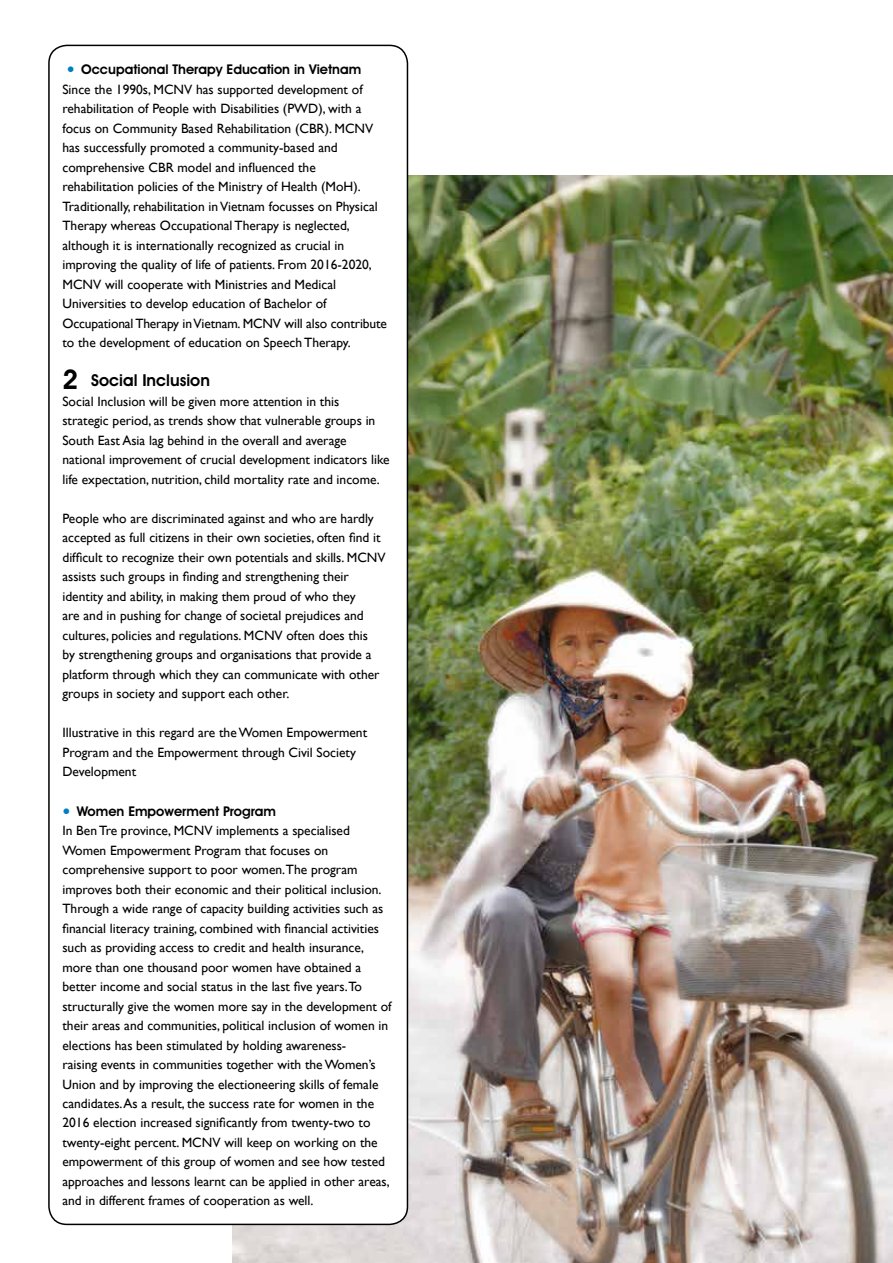
<style>
.page{position:relative;width:893px;height:1263px;background:#fff}
.page>*{position:absolute;margin:0;border:0;box-sizing:border-box;transform-origin:0 0}
.t1{font:600 27.15px "Avant Garde IT Cby BT";color:#000}
.t2{font:600 16.5px "Avant Garde IT Cby BT";color:#000}
.t3{font:13.5px/19.5px "Gill Sans";color:#000}
.t4{font:600 13.5px "Avant Garde IT Cby BT";color:#000}
.s1{font-family:"Gill Sans";font-weight:400;font-size:22.5px;color:#007dc5}
</style>
<div class="page">
<img style="left:232px;top:175px;width:661px;height:1088px">
<div style="left:49px;top:45px;width:358px;height:1179px;background:#fff;border-radius:18px"></div>
<div style="left:48px;top:45px;width:360px;height:1180px;border:2px solid #000;border-radius:18px"></div>
<p class="t4" style="left:67px;top:62px;width:296px"><span class="s1">•</span> Occupational Therapy Education in Vietnam</p>
<p class="t3" style="left:62px;top:80px;width:326px">Since the 1990s, MCNV has supported development of rehabilitation of People with Disabilities (PWD), with a focus on Community Based Rehabilitation (CBR). MCNV has successfully promoted a community-based and comprehensive CBR model and influenced the rehabilitation policies of the Ministry of Health (MoH).<br>Traditionally, rehabilitation in Vietnam focusses on Physical Therapy whereas Occupational Therapy is neglected, although it is internationally recognized as crucial in improving the quality of life of patients. From 2016-2020, MCNV will cooperate with Ministries and Medical Universities to develop education of Bachelor of Occupational Therapy in Vietnam. MCNV will also contribute to the development of education on Speech Therapy.</p>
<p class="t2" style="left:91px;top:371px;width:120px">Social Inclusion</p>
<p class="t3" style="left:62px;top:392px;width:329px">Social Inclusion will be given more attention in this<br>strategic period, as trends show that vulnerable groups in South East Asia lag behind in the overall and average national improvement of crucial development indicators like life expectation, nutrition, child mortality rate and income.</p>
<p class="t3" style="left:62px;top:508px;width:325px">People who are discriminated against and who are hardly accepted as full citizens in their own societies, often find it difficult to recognize their own potentials and skills. MCNV assists such groups in finding and strengthening their identity and ability, in making them proud of who they<br>are and in pushing for change of societal prejudices and cultures, policies and regulations. MCNV often does this<br>by strengthening groups and organisations that provide a platform through which they can communicate with other groups in society and support each other.</p>
<p class="t3" style="left:62px;top:723px;width:306px">Illustrative in this regard are the Women Empowerment<br>Program and the Empowerment through Civil Society<br>Development</p>
<p class="t4" style="left:62px;top:803px;width:215px"><span class="s1">•</span> Women Empowerment Program</p>
<p class="t3" style="left:62px;top:821px;width:331px">In Ben Tre province, MCNV implements a specialised Women Empowerment Program that focuses on comprehensive support to poor women.The program improves both their economic and their political inclusion.<br>Through a wide range of capacity building activities such as financial literacy training, combined with financial activities such as providing access to credit and health insurance, more than one thousand poor women have obtained a better income and social status in the last five years.To structurally give the women more say in the development of their areas and communities, political inclusion of women in elections has been stimulated by holding awareness-<br>raising events in communities together with the Women’s Union and by improving the electioneering skills of female candidates. As a result, the success rate for women in the 2016 election increased significantly from twenty-two to twenty-eight percent. MCNV will keep on working on the empowerment of this group of women and see how tested approaches and lessons learnt can be applied in other areas, and in different frames of cooperation as well.</p>
<h1 class="t1" style="left:62px;top:363px;width:17px">2</h1>
</div>
